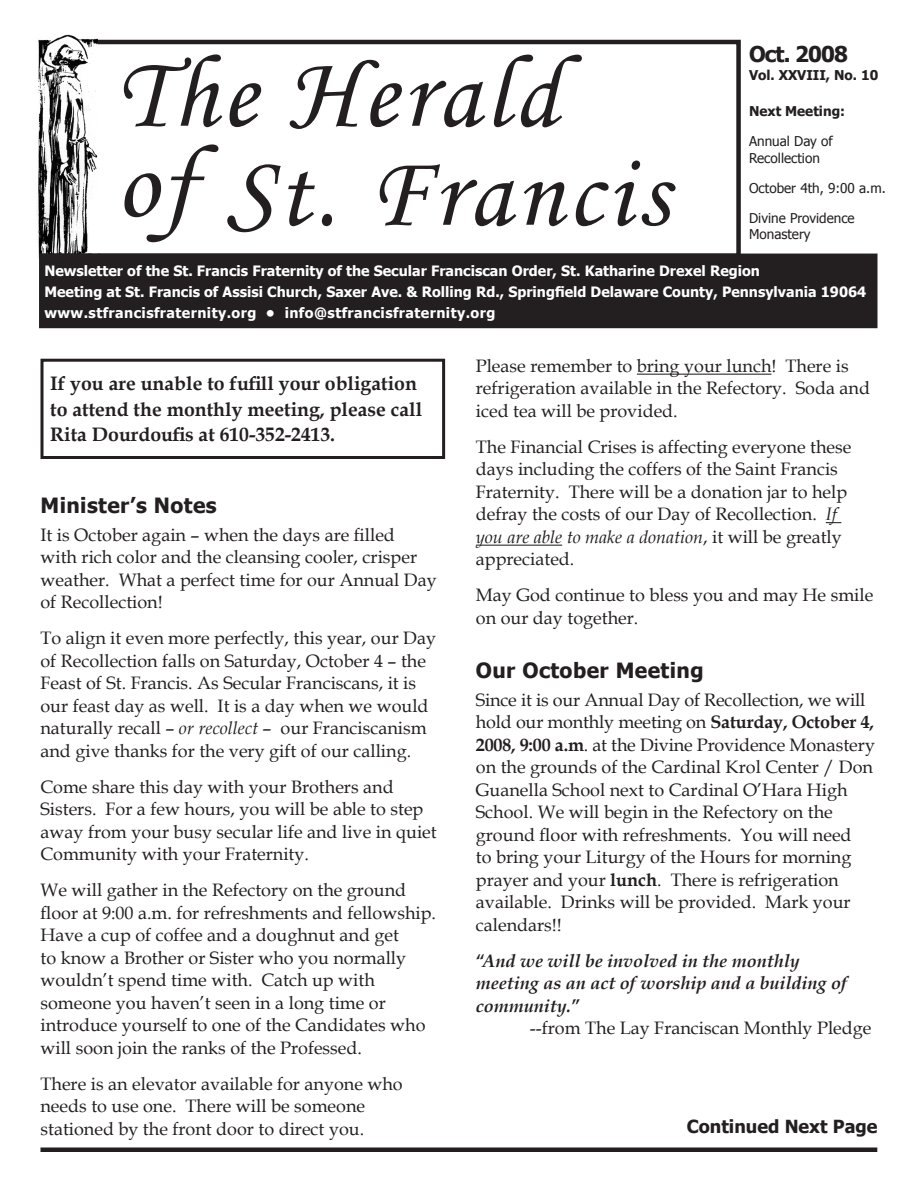
<style>
.page{position:relative;width:918px;height:1188px;background:#fff}
.page>*{position:absolute;margin:0;border:0;box-sizing:border-box;transform-origin:0 0}
.t1{font:103.5px/99px "Monotype Corsiva";letter-spacing:.04em;color:#231f20}
.t2{font:700 21.75px "Tahoma";letter-spacing:-.04em;color:#231f20}
.Article_Title{font:700 21px "Tahoma";letter-spacing:.02em;color:#231f20}
.t3{font:700 19.5px/25.5px "Book Antiqua";color:#231f20}
.Text{font:18px/22.5px "Book Antiqua";color:#231f20}
.Text_after_header{font:18px/22.5px "Book Antiqua";color:#231f20}
.Text-2{font:italic 700 18px "Book Antiqua";color:#231f20}
.t4{font:700 18px "Tahoma";color:#231f20}
.t5{font:700 14.25px/21px "Tahoma";color:#fff}
.t6{font:700 14.25px "Tahoma";letter-spacing:.03em;color:#fff}
.t7{font:13.5px/16.5px "Tahoma";color:#231f20}
.t8{font:700 13.5px "Tahoma";color:#231f20}
.s1{font-style:italic}
.s2{font-weight:700}
.s3{font-style:normal}
</style>
<div class="page">
<div style="left:39px;top:40px;width:702px;height:218px;border:4px solid #231f20"></div>
<img style="left:38px;top:34px;width:60px;height:224px">
<div style="left:40px;top:254px;width:837px;height:73px;background:#231f20"></div>
<div style="left:39px;top:254px;width:839px;height:74px;border:2px solid #231f20"></div>
<hr style="left:40px;top:1148px;width:837px;height:4px;background:#231f20">
<div style="left:40px;top:359px;width:405px;height:100px;border:3px solid #231f20"></div>
<hr style="left:637px;top:374px;width:135px;height:1px;background:#231f20">
<svg style="left:826px;top:522px;width:15px;height:1px"></svg>
<hr style="left:476px;top:545px;width:86px;height:1px;background:#231f20">
<p class="t2" style="left:749px;top:38px;width:100px">Oct. 2008</p>
<p class="t8" style="left:749px;top:65px;width:131px">Vol. XXVIII, No. 10</p>
<p class="t8" style="left:749px;top:102px;width:97px">Next Meeting:</p>
<p class="t7" style="left:749px;top:133px;width:85px">Annual Day of<br>Recollection</p>
<p class="t7" style="left:749px;top:179px;width:138px">October 4th, 9:00 a.m.</p>
<p class="t7" style="left:749px;top:209px;width:107px">Divine Providence<br>Monastery</p>
<p class="t1" style="left:116px;top:45px;width:554px">The Herald<br>of St. Francis</p>
<p class="t5" style="left:44px;top:259px;width:823px">Newsletter of the St. Francis Fraternity of the Secular Franciscan Order, St. Katharine Drexel Region<br>Meeting at St. Francis of Assisi Church, Saxer Ave. &amp; Rolling Rd., Springfield Delaware County, Pennsylvania 19064</p>
<p class="t6" style="left:44px;top:302px;width:452px">www.stfrancisfraternity.org • info@stfrancisfraternity.org</p>
<p class="t3" style="left:50px;top:371px;width:374px">If you are unable to fufill your obligation to attend the monthly meeting, please call<br>Rita Dourdoufis at 610-352-2413.</p>
<p class="Article_Title" style="left:40px;top:491px;width:178px">Minister’s Notes</p>
<p class="Text_after_header" style="left:40px;top:523px;width:398px">It is October again – when the days are filled<br>with rich color and the cleansing cooler, crisper weather. What a perfect time for our Annual Day of Recollection!</p>
<p class="Text" style="left:40px;top:627px;width:397px">To align it even more perfectly, this year, our Day of Recollection falls on Saturday, October 4 – the Feast of St. Francis. As Secular Franciscans, it is our feast day as well. It is a day when we would naturally recall – <span class="s1">or recollect</span> – our Franciscanism and give thanks for the very gift of our calling.</p>
<p class="Text" style="left:40px;top:775px;width:398px">Come share this day with your Brothers and Sisters. For a few hours, you will be able to step away from your busy secular life and live in quiet Community with your Fraternity.</p>
<p class="Text" style="left:40px;top:879px;width:397px">We will gather in the Refectory on the ground floor at 9:00 a.m. for refreshments and fellowship.<br>Have a cup of coffee and a doughnut and get<br>to know a Brother or Sister who you normally wouldn’t spend time with. Catch up with someone you haven’t seen in a long time or introduce yourself to one of the Candidates who will soon join the ranks of the Professed.</p>
<p class="Text" style="left:40px;top:1072px;width:364px">There is an elevator available for anyone who needs to use one. There will be someone stationed by the front door to direct you.</p>
<p class="Text" style="left:476px;top:354px;width:396px">Please remember to bring your lunch! There is refrigeration available in the Refectory. Soda and iced tea will be provided.</p>
<p class="Text" style="left:476px;top:435px;width:377px">The Financial Crises is affecting everyone these days including the coffers of the Saint Francis Fraternity. There will be a donation jar to help defray the costs of our Day of Recollection. <span class="s1">If you are able to make a donation</span>, it will be greatly appreciated.</p>
<p class="Text" style="left:476px;top:584px;width:399px">May God continue to bless you and may He smile on our day together.</p>
<p class="Article_Title" style="left:476px;top:655px;width:229px">Our October Meeting</p>
<p class="Text_after_header" style="left:476px;top:688px;width:401px">Since it is our Annual Day of Recollection, we will hold our monthly meeting on <span class="s2">Saturday, October 4, 2008, 9:00 a.m</span>. at the Divine Providence Monastery on the grounds of the Cardinal Krol Center / Don Guanella School next to Cardinal O’Hara High School. We will begin in the Refectory on the ground floor with refreshments. You will need<br>to bring your Liturgy of the Hours for morning prayer and your <span class="s2">lunch</span>. There is refrigeration available. Drinks will be provided. Mark your calendars!!</p>
<p class="Text-2" style="left:476px;top:948px;width:325px"><span class="s3">“</span>And we will be involved in the monthly</p>
<p class="Text-2" style="left:476px;top:971px;width:373px">meeting as an act of worship and a building of</p>
<p class="Text-2" style="left:476px;top:993px;width:106px">community.<span class="s3">”</span></p>
<p class="Text" style="left:530px;top:1016px;width:343px">--from The Lay Franciscan Monthly Pledge</p>
<p class="t4" style="left:687px;top:1114px;width:192px">Continued Next Page</p>
</div>
